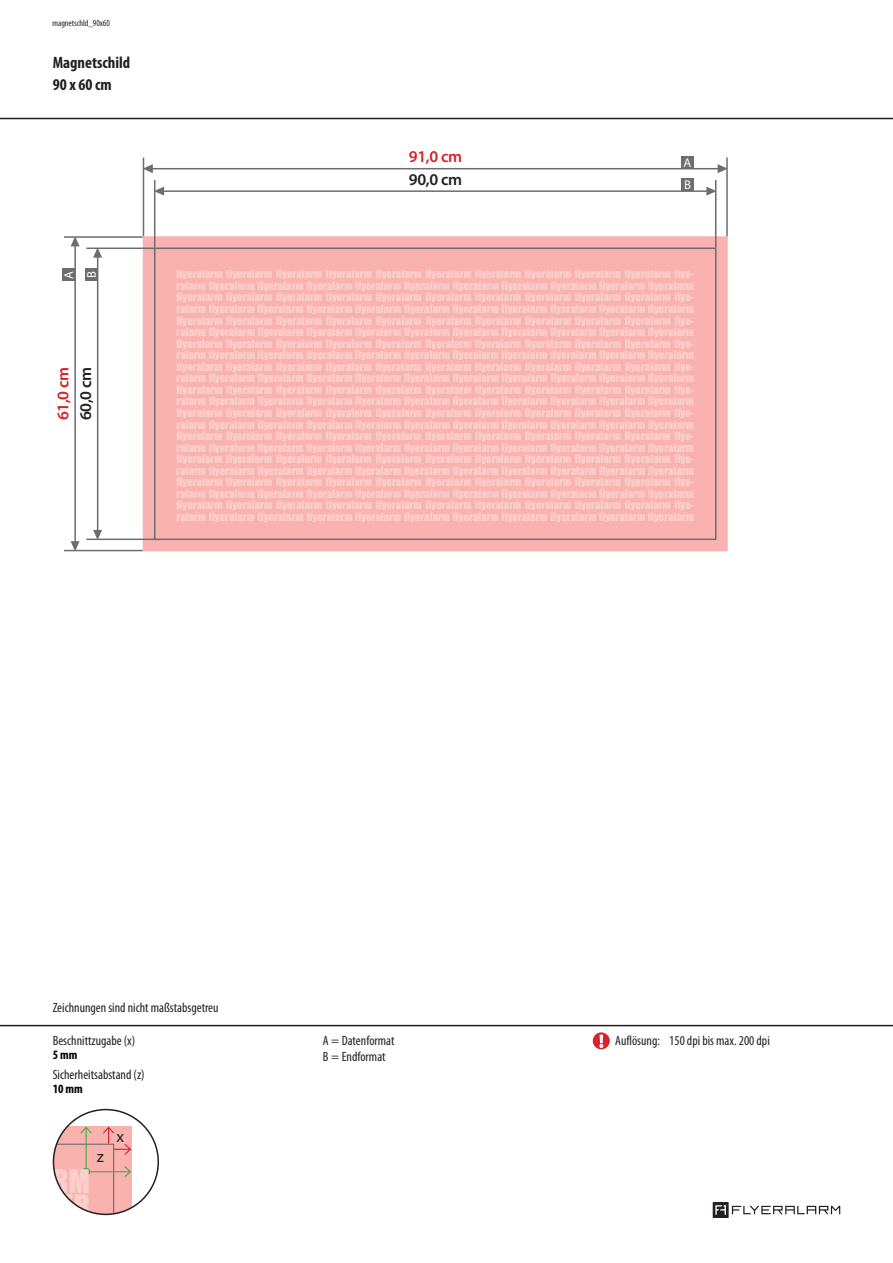
<style>
.page{position:relative;width:893px;height:1263px;background:#fff}
.page>*{position:absolute;margin:0;border:0;box-sizing:border-box;transform-origin:0 0}
.t1{font:30px "Impact";color:#fbd0ca}
.t2{font:700 condensed 16.5px/22.5px "Myriad Pro";color:#231f20}
.t3{font:600 16.5px "Myriad Pro";letter-spacing:-.02em;color:#231f20}
.t4{font:600 16.5px "Myriad Pro";letter-spacing:-.02em;color:#da2128}
.t5{font:16.5px "Myriad Pro";color:#231f20}
.t6{font:condensed 13.5px/16.2px "Myriad Pro";color:#231f20}
.t7{font:700 condensed 12.75px "Myriad Pro";color:#000}
.t8{font:12.75px "Myriad Pro";color:#fff}
.t9{font:10.5px/11.6px "Impact";letter-spacing:.01em;color:#fbd0cb;text-align:justify}
.t10{font:condensed 9px "Myriad Pro";color:#231f20}
</style>
<div class="page">
<hr style="left:0;top:118px;width:893px;height:1px;background:#231f20">
<hr style="left:0;top:1025px;width:893px;height:1px;background:#231f20">
<svg style="left:53px;top:1126px;width:79px;height:88px;background:#eeb4af"></svg>
<div style="left:53px;top:1109px;width:106px;height:106px;border:2px solid #231f20;border-radius:50%"></div>
<svg style="left:713px;top:1202px;width:127px;height:16px"></svg>
<div style="left:593px;top:1032px;width:17px;height:17px;background:#da2128;border-radius:50%"></div>
<svg style="left:599px;top:1035px;width:4px;height:13px"></svg>
<hr style="left:143px;top:158px;width:1px;height:78px;background:#6c6d70">
<hr style="left:64px;top:236px;width:79px;height:2px;background:#6c6d70">
<div style="left:143px;top:236px;width:585px;height:315px;background:linear-gradient(to right,#f4afac,#f4b0ad);border:9px solid #f9b2af"></div>
<div style="left:154px;top:248px;width:562px;height:292px;background:#f9b2af;border:2px solid #6c6d70"></div>
<hr style="left:154px;top:180px;width:1px;height:68px;background:#6c6d70">
<hr style="left:64px;top:550px;width:79px;height:1px;background:#6c6d70">
<hr style="left:86px;top:539px;width:68px;height:1px;background:#6c6d70">
<hr style="left:86px;top:248px;width:68px;height:1px;background:#6c6d70">
<hr style="left:715px;top:180px;width:1px;height:68px;background:#6c6d70">
<hr style="left:726px;top:158px;width:2px;height:78px;background:#6c6d70">
<div style="left:681px;top:156px;width:13px;height:13px;background:#6c6d70"></div>
<div style="left:62px;top:268px;width:13px;height:13px;background:#6c6d70"></div>
<div style="left:681px;top:178px;width:13px;height:13px;background:#6c6d70"></div>
<div style="left:85px;top:268px;width:13px;height:13px;background:#6c6d70"></div>
<hr style="left:163px;top:190px;width:544px;height:2px;background:#6c6d70">
<svg style="left:155px;top:187px;width:9px;height:9px"></svg>
<svg style="left:706px;top:187px;width:9px;height:9px"></svg>
<hr style="left:97px;top:256px;width:1px;height:275px;background:#6c6d70">
<svg style="left:93px;top:530px;width:9px;height:9px"></svg>
<svg style="left:93px;top:247px;width:9px;height:11px"></svg>
<hr style="left:152px;top:168px;width:567px;height:1px;background:#6c6d70">
<svg style="left:144px;top:164px;width:9px;height:9px"></svg>
<svg style="left:718px;top:164px;width:10px;height:9px"></svg>
<hr style="left:74px;top:245px;width:2px;height:297px;background:#6c6d70">
<svg style="left:71px;top:541px;width:9px;height:9px"></svg>
<svg style="left:71px;top:236px;width:9px;height:10px"></svg>
<p class="t10" style="left:52px;top:17px;width:59px">magnetschld_90x60</p>
<h2 class="t2" style="left:53px;top:50px;width:79px">Magnetschild<br>90 x 60 cm</h2>
<h2 class="t4" style="left:409px;top:146px;width:55px">91,0 cm</h2>
<h2 class="t3" style="left:409px;top:169px;width:55px">90,0 cm</h2>
<p class="t8" style="left:684px;top:155px;width:9px">A</p>
<p class="t8" style="left:684px;top:177px;width:8px">B</p>
<p class="t8" style="left:84px;top:278px;width:8px;rotate:-90deg">B</p>
<p class="t9" style="left:176px;top:268px;width:519px">flyeralarm flyeralarm flyeralarm flyeralarm flyeralarm flyeralarm flyeralarm flyeralarm flyeralarm flyeralarm flye&shy;ralarm flyeralarm flyeralarm flyeralarm flyeralarm flyeralarm flyeralarm flyeralarm flyeralarm flyeralarm flyeralarm flyeralarm flyeralarm flyeralarm flyeralarm flyeralarm flyeralarm flyeralarm flyeralarm flyeralarm flyeralarm flye&shy;ralarm flyeralarm flyeralarm flyeralarm flyeralarm flyeralarm flyeralarm flyeralarm flyeralarm flyeralarm flyeralarm flyeralarm flyeralarm flyeralarm flyeralarm flyeralarm flyeralarm flyeralarm flyeralarm flyeralarm flyeralarm flye&shy;ralarm flyeralarm flyeralarm flyeralarm flyeralarm flyeralarm flyeralarm flyeralarm flyeralarm flyeralarm flyeralarm flyeralarm flyeralarm flyeralarm flyeralarm flyeralarm flyeralarm flyeralarm flyeralarm flyeralarm flyeralarm flye&shy;ralarm flyeralarm flyeralarm flyeralarm flyeralarm flyeralarm flyeralarm flyeralarm flyeralarm flyeralarm flyeralarm flyeralarm flyeralarm flyeralarm flyeralarm flyeralarm flyeralarm flyeralarm flyeralarm flyeralarm flyeralarm flye&shy;ralarm flyeralarm flyeralarm flyeralarm flyeralarm flyeralarm flyeralarm flyeralarm flyeralarm flyeralarm flyeralarm flyeralarm flyeralarm flyeralarm flyeralarm flyeralarm flyeralarm flyeralarm flyeralarm flyeralarm flyeralarm flye&shy;ralarm flyeralarm flyeralarm flyeralarm flyeralarm flyeralarm flyeralarm flyeralarm flyeralarm flyeralarm flyeralarm flyeralarm flyeralarm flyeralarm flyeralarm flyeralarm flyeralarm flyeralarm flyeralarm flyeralarm flyeralarm flye&shy;ralarm flyeralarm flyeralarm flyeralarm flyeralarm flyeralarm flyeralarm flyeralarm flyeralarm flyeralarm flyeralarm flyeralarm flyeralarm flyeralarm flyeralarm flyeralarm flyeralarm flyeralarm flyeralarm flyeralarm flyeralarm flye&shy;ralarm flyeralarm flyeralarm flyeralarm flyeralarm flyeralarm flyeralarm flyeralarm flyeralarm flyeralarm flyeralarm flyeralarm flyeralarm flyeralarm flyeralarm flyeralarm flyeralarm flyeralarm flyeralarm flyeralarm flyeralarm flye&shy;ralarm flyeralarm flyeralarm flyeralarm flyeralarm flyeralarm flyeralarm flyeralarm flyeralarm flyeralarm flyeralarm flyeralarm flyeralarm flyeralarm flyeralarm flyeralarm flyeralarm flyeralarm flyeralarm flyeralarm flyeralarm flye&shy;ralarm flyeralarm flyeralarm flyeralarm flyeralarm flyeralarm flyeralarm flyeralarm flyeralarm flyeralarm flyeralarm flyeralarm flyeralarm flyeralarm flyeralarm flyeralarm flyeralarm flyeralarm flyeralarm flyeralarm flyeralarm flye&shy;ralarm flyeralarm flyeralarm flyeralarm flyeralarm flyeralarm flyeralarm flyeralarm flyeralarm flyeralarm flyeralarm</p>
<p class="t8" style="left:61px;top:279px;width:9px;rotate:-90deg">A</p>
<h2 class="t3" style="left:75px;top:420px;width:55px;rotate:-90deg">60,0 cm</h2>
<h2 class="t4" style="left:53px;top:420px;width:55px;rotate:-90deg">61,0 cm</h2>
<p class="t6" style="left:53px;top:999px;width:167px">Zeichnungen sind nicht maßstabsgetreu</p>
<p class="t6" style="left:53px;top:1032px;width:84px">Beschnittzugabe (x)</p>
<p class="t7" style="left:53px;top:1047px;width:26px">5 mm</p>
<p class="t6" style="left:53px;top:1066px;width:93px">Sicherheitsabstand (z)</p>
<p class="t7" style="left:53px;top:1081px;width:32px">10 mm</p>
<h1 class="t1" style="left:37px;top:1158px;width:54px">ARM</h1>
<h2 class="t5" style="left:97px;top:1146px;width:9px">z</h2>
<h2 class="t5" style="left:116px;top:1127px;width:9px">x</h2>
<p class="t6" style="left:323px;top:1032px;width:73px">A = Datenformat<br>B = Endformat</p>
<p class="t6" style="left:615px;top:1032px;width:156px">Auflösung: 150 dpi bis max. 200 dpi</p>
</div>
